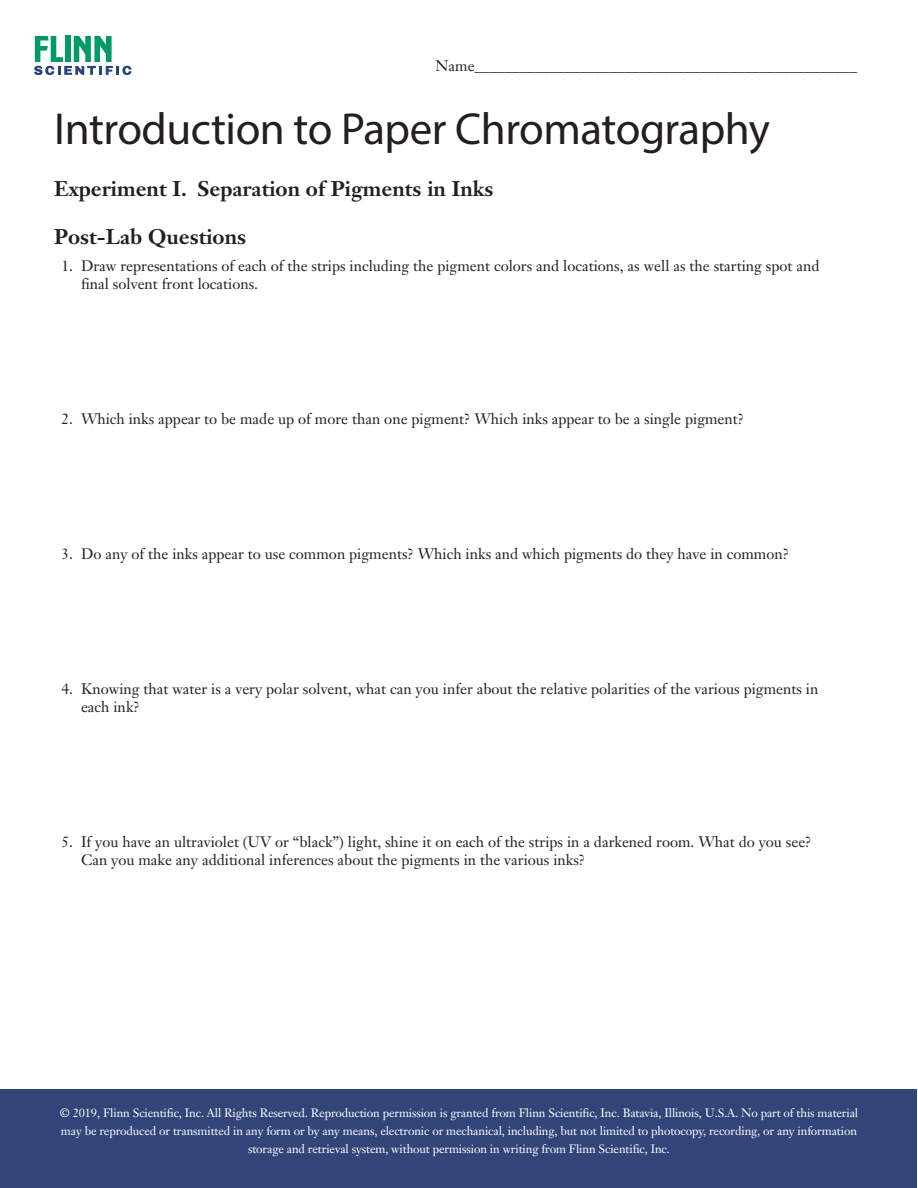
<style>
.page{position:relative;width:918px;height:1188px;background:#fff}
.page>*{position:absolute;margin:0;border:0;box-sizing:border-box;transform-origin:0 0}
.Headline{font:45px "Myriad Pro";letter-spacing:-.01em;color:#231f20}
.Sidehead{font:700 21px "Janson Text";color:#231f20}
.d_body{font:15px/18px "Janson Text";color:#231f20}
.d_a_b_c__s{font:15px "Janson Text";color:#231f20}
.t1{font:12px/18px "Janson Text";letter-spacing:-.01em;color:#fff;text-align:center}
</style>
<div class="page">
<div style="left:1px;top:1089px;width:916px;height:99px;background:#324478"></div>
<svg style="left:34px;top:36px;width:97px;height:39px"></svg>
<p class="d_a_b_c__s" style="left:436px;top:57px;width:423px">Name___________________________________________________</p>
<p class="Headline" style="left:54px;top:101px;width:718px">Introduction to Paper Chromatography</p>
<p class="Sidehead" style="left:54px;top:175px;width:441px">Experiment I. Separation of Pigments in Inks</p>
<p class="Sidehead" style="left:54px;top:223px;width:194px">Post-Lab Questions</p>
<p class="d_body" style="left:81px;top:257px;width:740px;text-indent:-20px">1. Draw representations of each of the strips including the pigment colors and locations, as well as the starting spot and final solvent front locations.</p>
<p class="d_body" style="left:62px;top:410px;width:684px">2. Which inks appear to be made up of more than one pigment? Which inks appear to be a single pigment?</p>
<p class="d_body" style="left:62px;top:545px;width:729px">3. Do any of the inks appear to use common pigments? Which inks and which pigments do they have in common?</p>
<p class="d_body" style="left:81px;top:680px;width:739px;text-indent:-20px">4. Knowing that water is a very polar solvent, what can you infer about the relative polarities of the various pigments in each ink?</p>
<p class="d_body" style="left:81px;top:833px;width:732px;text-indent:-20px">5. If you have an ultraviolet (UV or “black”) light, shine it on each of the strips in a darkened room. What do you see?<br>Can you make any additional inferences about the pigments in the various inks?</p>
<p class="t1" style="left:60px;top:1104px;width:800px">© 2019, Flinn Scientific, Inc. All Rights Reserved. Reproduction permission is granted from Flinn Scientific, Inc. Batavia, Illinois, U.S.A. No part of this material may be reproduced or transmitted in any form or by any means, electronic or mechanical, including, but not limited to photocopy, recording, or any information storage and retrieval system, without permission in writing from Flinn Scientific, Inc.</p>
</div>
